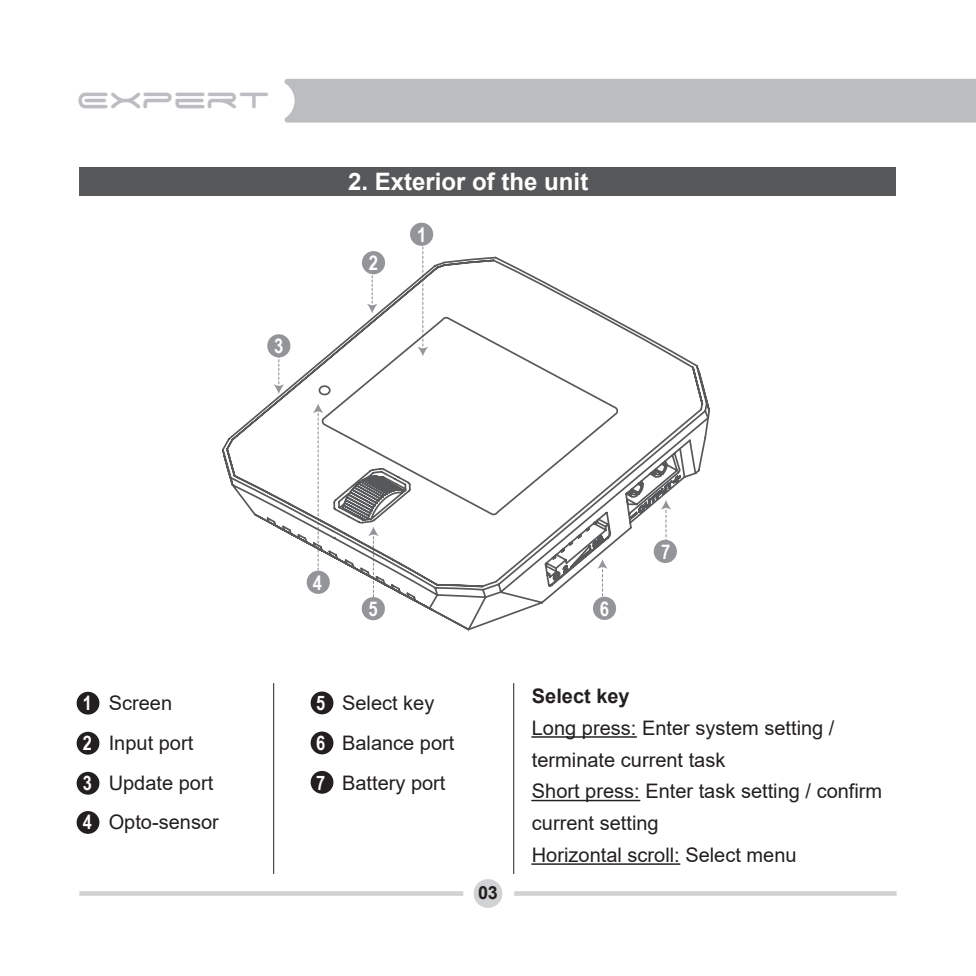
<style>
.page{position:relative;width:976px;height:976px;background:#fff}
.page>*{position:absolute;margin:0;border:0;box-sizing:border-box;transform-origin:0 0}
.t1{font:36px "Space Age";color:#bcbdc0}
.t2{font:700 24px "Arial";color:#fff}
.t3{font:700 20.4px "Arial Narrow";color:#fff}
.t4{font:20px/39.6px "Arial";color:#231f20}
.t5{font:700 20px "Arial";color:#231f20}
.t6{font:700 18px "Arial";color:#231f20}
.s1{font-family:"Arial Narrow";font-weight:700;color:#fff}
</style>
<div class="page">
<svg style="left:417px;top:244px;width:11px;height:11px"></svg>
<svg style="left:222px;top:255px;width:488px;height:376px"></svg>
<svg style="left:322px;top:317px;width:297px;height:198px"></svg>
<div style="left:318px;top:385px;width:12px;height:10px;border:2px solid #57585a;border-radius:50%"></div>
<svg style="left:597px;top:559px;width:10px;height:39px"></svg>
<svg style="left:660px;top:500px;width:11px;height:40px"></svg>
<div style="left:310px;top:691px;width:23px;height:23px;background:#231f20;border-radius:50%"></div>
<div style="left:310px;top:770px;width:23px;height:23px;background:#231f20;border-radius:50%"></div>
<div style="left:310px;top:731px;width:23px;height:23px;background:#231f20;border-radius:50%"></div>
<div style="left:77px;top:691px;width:22px;height:23px;background:#231f20;border-radius:50%"></div>
<div style="left:77px;top:810px;width:22px;height:23px;background:#231f20;border-radius:50%"></div>
<div style="left:77px;top:771px;width:22px;height:23px;background:#231f20;border-radius:50%"></div>
<div style="left:77px;top:731px;width:22px;height:23px;background:#231f20;border-radius:50%"></div>
<div style="left:410px;top:222px;width:23px;height:24px;background:#939598;border-radius:50%"></div>
<div style="left:362px;top:251px;width:23px;height:23px;background:#939598;border-radius:50%"></div>
<div style="left:267px;top:334px;width:23px;height:23px;background:#939598;border-radius:50%"></div>
<div style="left:306px;top:570px;width:24px;height:23px;background:#939598;border-radius:50%"></div>
<div style="left:361px;top:597px;width:24px;height:23px;background:#939598;border-radius:50%"></div>
<div style="left:592px;top:596px;width:24px;height:23px;background:#939598;border-radius:50%"></div>
<div style="left:653px;top:539px;width:23px;height:24px;background:#939598;border-radius:50%"></div>
<div style="left:79px;top:167px;width:816px;height:28px;background:#57585a"></div>
<hr style="left:531px;top:736px;width:105px;height:1px;background:#231f20">
<hr style="left:531px;top:799px;width:108px;height:2px;background:#231f20">
<hr style="left:531px;top:863px;width:148px;height:1px;background:#231f20">
<hr style="left:513px;top:683px;width:1px;height:190px;background:#231f20">
<hr style="left:273px;top:683px;width:1px;height:190px;background:#231f20">
<hr style="left:79px;top:891px;width:384px;height:4px;background:#d1d2d4">
<hr style="left:514px;top:891px;width:382px;height:4px;background:#d1d2d4">
<div style="left:473px;top:878px;width:29px;height:29px;background:#d1d2d4;border-radius:50%"></div>
<div style="left:284px;top:79px;width:691px;height:43px;background:#bcbdc0"></div>
<h1 class="t1" style="left:77px;top:84px;width:195px">Expert</h1>
<p class="t3" style="left:274px;top:330px;width:11px">3</p>
<p class="t2" style="left:348px;top:165px;width:242px">2. Exterior of the unit</p>
<p class="t3" style="left:369px;top:247px;width:11px">2</p>
<p class="t3" style="left:417px;top:219px;width:11px">1</p>
<p class="t3" style="left:313px;top:566px;width:11px">4</p>
<p class="t3" style="left:368px;top:593px;width:11px">5</p>
<p class="t3" style="left:599px;top:593px;width:11px">6</p>
<p class="t3" style="left:660px;top:536px;width:11px">7</p>
<p class="t4" style="left:83px;top:683px;width:137px"><span class="s1">1</span> Screen<br><span class="s1">2</span> Input port<br><span class="s1">3</span> Update port<br><span class="s1">4</span> Opto-sensor</p>
<p class="t4" style="left:316px;top:683px;width:140px"><span class="s1">5</span> Select key<br><span class="s1">6</span> Balance port<br><span class="s1">7</span> Battery port</p>
<p class="t5" style="left:531px;top:681px;width:99px">Select key</p>
<p class="t4" style="left:531px;top:711px;width:352px;line-height:31.6px">Long press: Enter system setting / terminate current task<br>Short press: Enter task setting / confirm current setting<br>Horizontal scroll: Select menu</p>
<p class="t6" style="left:478px;top:880px;width:21px">03</p>
</div>
